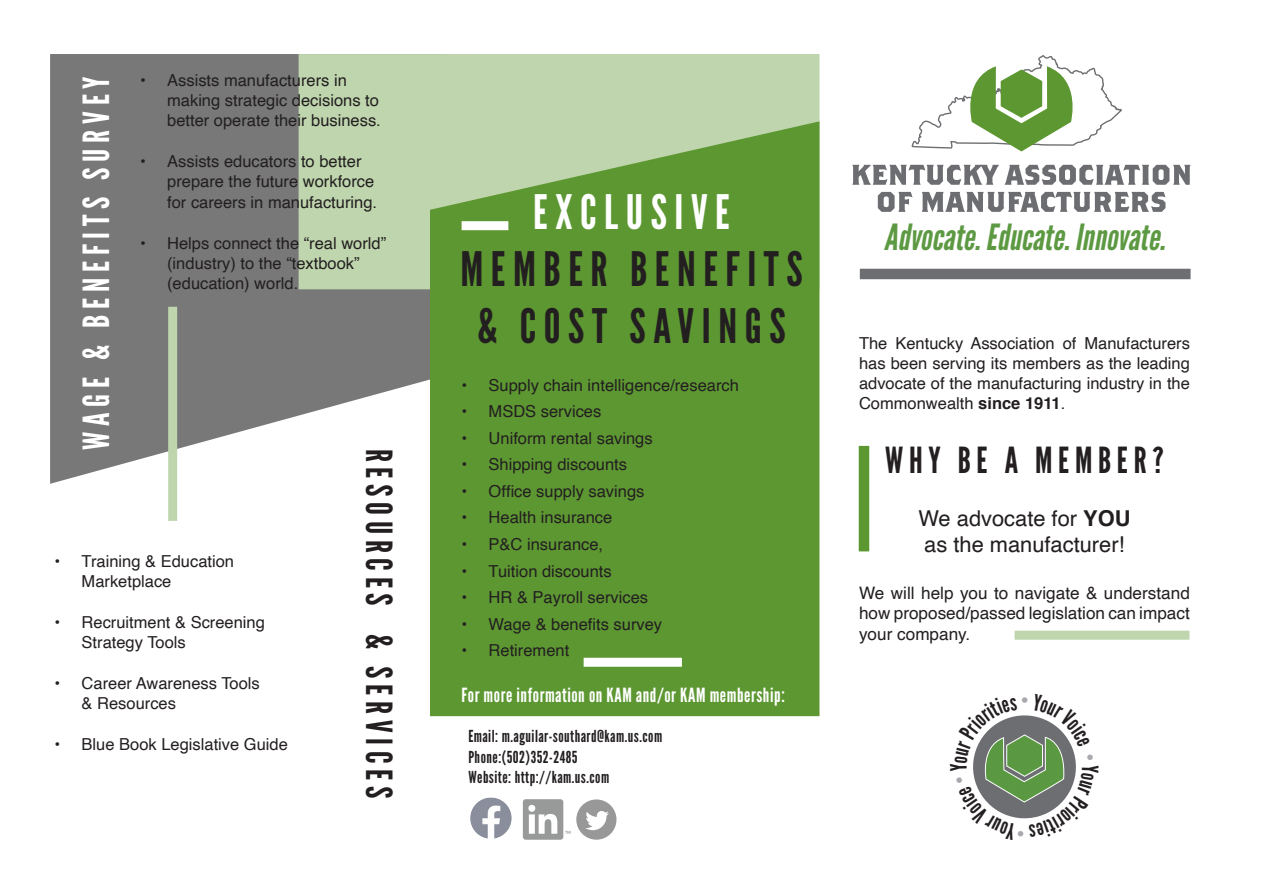
<style>
.page{position:relative;width:1263px;height:893px;background:#fff}
.page>*{position:absolute;margin:0;border:0;box-sizing:border-box;transform-origin:0 0}
.Title_Heading{font:47.4px/56.8px "League Gothic";letter-spacing:.16em;color:#231f20;text-align:center}
.Bullet_Points{font:italic 36px "League Gothic";color:#5d9942}
.Title_Heading-2{font:36px "League Gothic";letter-spacing:.16em;color:#fff}
.Title_Heading-3{font:36px "League Gothic";letter-spacing:.16em;color:#231f20}
.Title_Heading-4{font:35.85px "League Gothic";letter-spacing:.16em;color:#231f20}
.Bullet_Points-2{font:22.35px "League Gothic";color:#a8a9ad}
.Bullet_Points-3{font:21.9px "Helvetica";color:#231f20}
.Web_Link{font:19.5px "League Gothic";letter-spacing:.03em;color:#fff}
.Bullet_Points-4{font:17.1px/20.5px "Helvetica";color:#231f20;text-align:justify}
.Bullet_Points-5{font:16.5px/20.4px "Helvetica";color:#231f20}
.Web_Link-2{font:16.5px/20.4px "League Gothic";letter-spacing:.03em;color:#231f20}
.s1{color:#fff}
.s2{font-weight:700}
</style>
<div class="page">
<svg style="left:50px;top:54px;width:380px;height:430px;background:#8b8c8b"></svg>
<div style="left:299px;top:54px;width:521px;height:235px;background:#bed5ad"></div>
<svg style="left:430px;top:121px;width:390px;height:594px;background:#649b3b"></svg>
<div style="left:462px;top:221px;width:46px;height:9px;background:#fff"></div>
<div style="left:168px;top:307px;width:9px;height:214px;background:#bed5ad"></div>
<div style="left:584px;top:657px;width:98px;height:9px;background:#fff"></div>
<div style="left:859px;top:446px;width:10px;height:105px;background:#5d9732"></div>
<div style="left:1015px;top:630px;width:174px;height:9px;background:#bed5ad"></div>
<div style="left:860px;top:269px;width:331px;height:10px;background:#6d6e71"></div>
<svg style="left:430px;top:715px;width:390px;height:125px"></svg>
<svg style="left:911px;top:55px;width:211px;height:97px"></svg>
<svg style="left:852px;top:165px;width:147px;height:20px"></svg>
<svg style="left:1005px;top:165px;width:185px;height:20px"></svg>
<svg style="left:878px;top:192px;width:35px;height:20px"></svg>
<svg style="left:922px;top:192px;width:244px;height:20px"></svg>
<img style="left:470px;top:797px;width:42px;height:41px">
<svg style="left:523px;top:799px;width:47px;height:40px"></svg>
<div style="left:576px;top:799px;width:41px;height:40px;background:#989899;border-radius:50%"></div>
<svg style="left:585px;top:811px;width:24px;height:19px"></svg>
<svg style="left:973px;top:715px;width:103px;height:104px"></svg>
<p class="Bullet_Points-5" style="left:167px;top:70px;width:215px;text-indent:-27px">• Assists manufacturers in making strategic decisions to better operate their business.</p>
<p class="Bullet_Points-5" style="left:167px;top:151px;width:211px;text-indent:-27px">• Assists educators to better prepare the future workforce for careers in manufacturing.</p>
<p class="Bullet_Points-5" style="left:167px;top:233px;width:221px;text-indent:-27px">• Helps connect the “real world” (industry) to the “textbook” (education) world.</p>
<p class="Title_Heading-2" style="left:75px;top:450px;width:375px;rotate:-90deg">WAGE &amp; BENEFITS SURVEY</p>
<p class="Title_Heading-3" style="left:400px;top:448px;width:351px;rotate:90deg">RESOURCES &amp; SERVICES</p>
<p class="Bullet_Points-5" style="left:82px;top:551px;width:154px;text-indent:-27px">• Training &amp; Education<br>Marketplace</p>
<p class="Bullet_Points-5" style="left:82px;top:612px;width:185px;text-indent:-27px">• Recruitment &amp; Screening<br>Strategy Tools</p>
<p class="Bullet_Points-5" style="left:82px;top:673px;width:180px;text-indent:-27px">• Career Awareness Tools &amp; Resources</p>
<p class="Bullet_Points-5" style="left:55px;top:734px;width:235px">• Blue Book Legislative Guide</p>
<p class="Title_Heading" style="left:460px;top:184px;width:344px"><span class="s1">EXCLUSIVE<br></span>MEMBER BENEFITS &amp; COST SAVINGS</p>
<p class="Bullet_Points-5" style="left:462px;top:375px;width:279px">• Supply chain intelligence/research</p>
<p class="Bullet_Points-5" style="left:462px;top:402px;width:141px">• MSDS services</p>
<p class="Bullet_Points-5" style="left:462px;top:428px;width:193px">• Uniform rental savings</p>
<p class="Bullet_Points-5" style="left:462px;top:455px;width:167px">• Shipping discounts</p>
<p class="Bullet_Points-5" style="left:462px;top:481px;width:184px">• Office supply savings</p>
<p class="Bullet_Points-5" style="left:462px;top:508px;width:152px">• Health insurance</p>
<p class="Bullet_Points-5" style="left:462px;top:534px;width:143px">• P&amp;C insurance,</p>
<p class="Bullet_Points-5" style="left:462px;top:561px;width:152px">• Tuition discounts</p>
<p class="Bullet_Points-5" style="left:462px;top:587px;width:188px">• HR &amp; Payroll services</p>
<p class="Bullet_Points-5" style="left:462px;top:614px;width:202px">• Wage &amp; benefits survey</p>
<p class="Bullet_Points-5" style="left:462px;top:640px;width:109px">• Retirement</p>
<p class="Web_Link" style="left:462px;top:683px;width:325px">For more information on KAM and/or KAM membership:</p>
<p class="Web_Link-2" style="left:468px;top:726px;width:195px">Email: m.aguilar-southard@kam.us.com<br>Phone:(502)352-2485<br>Website: http://kam.us.com</p>
<p class="Bullet_Points" style="left:884px;top:216px;width:290px">Advocate.Educate.Innovate.</p>
<p class="Bullet_Points-5" style="left:859px;top:334px;width:332px;line-height:19.8px;text-align:justify">The Kentucky Association of Manufacturers has been serving its members as the leading advocate of the manufacturing industry in the Commonwealth <span class="s2">since 1911</span>.</p>
<p class="Title_Heading-4" style="left:885px;top:439px;width:280px">WHY BE A MEMBER?</p>
<p class="Bullet_Points-3" style="left:918px;top:501px;width:214px">We advocate for <span class="s2">YOU</span></p>
<p class="Bullet_Points-3" style="left:924px;top:527px;width:202px">as the manufacturer!</p>
<p class="Bullet_Points-4" style="left:859px;top:583px;width:332px">We will help you to navigate &amp; understand how proposed/passed legislation can impact your company.</p>
<p class="Bullet_Points-2" style="left:1021px;top:688px;width:9px">•</p>
</div>
